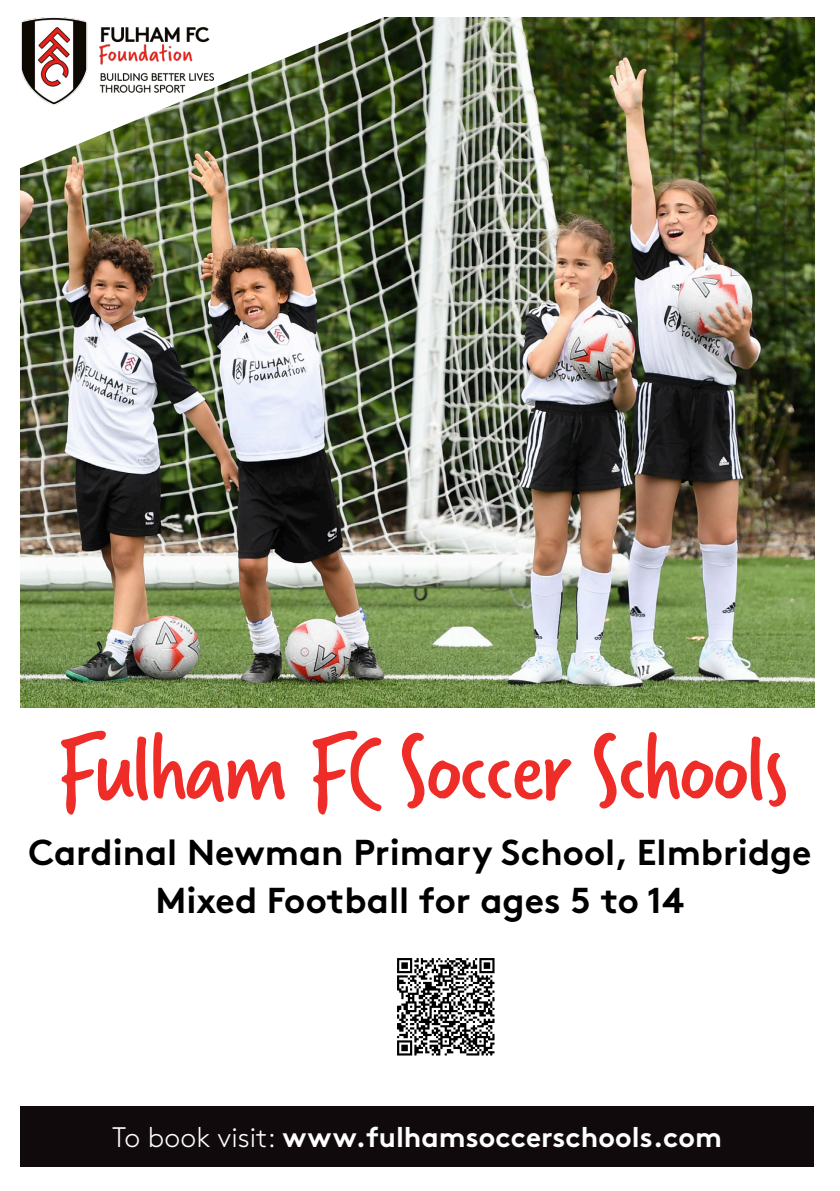
<style>
.page{position:relative;width:840px;height:1191px;background:#fff}
.page>*{position:absolute;margin:0;border:0;box-sizing:border-box;transform-origin:0 0}
.t1{font:100px "Verveine";letter-spacing:-.025em;color:#ee2d28}
.t2{font:700 36px "Brown";color:#000}
.t3{font:700 28.2px "Brown";color:#fff}
.s1{font-weight:300}
</style>
<div class="page">
<img style="left:20px;top:17px;width:793px;height:690px">
<img style="left:20px;top:17px;width:404px;height:158px">
<img style="left:22px;top:17px;width:192px;height:88px">
<div style="left:20px;top:1106px;width:793px;height:60px;background:#110a0c"></div>
<img style="left:397px;top:958px;width:98px;height:98px">
<p class="t1" style="left:56px;top:700px;width:733px">Fulham FC Soccer Schools</p>
<p class="t2" style="left:28px;top:823px;width:784px">Cardinal Newman Primary School, Elmbridge</p>
<p class="t2" style="left:155px;top:871px;width:530px">Mixed Football for ages 5 to 14</p>
<p class="t3" style="left:112px;top:1114px;width:611px"><span class="s1">To book visit:</span> www.fulhamsoccerschools.com</p>
</div>
